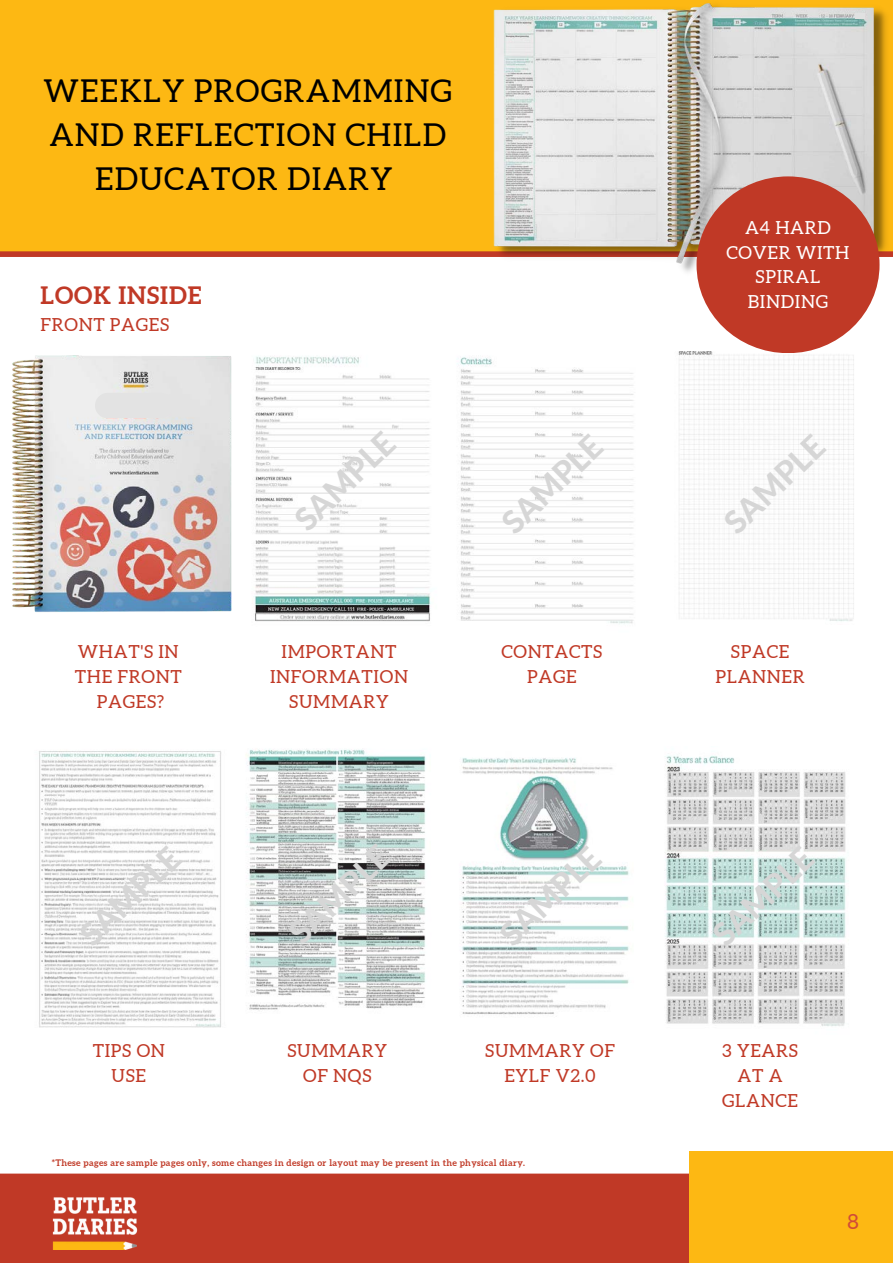
<style>
.page{position:relative;width:893px;height:1264px;background:#fff}
.page>*{position:absolute;margin:0;border:0;box-sizing:border-box;transform-origin:0 0}
.t1{font:800 31.8px "Lato";color:#d6d6d6}
.t2{font:31.5px/43.8px "Aleo";letter-spacing:.04em;color:#000;text-align:center}
.t3{font:700 24px "Aleo";letter-spacing:.04em;color:#c03926}
.t4{font:21px "Aleo";color:#d14b38}
.t5{font:18px "Aleo";letter-spacing:.04em;color:#c03926}
.t6{font:18px/24.8px "Aleo";letter-spacing:.04em;color:#fff;text-align:center}
.t7{font:700 9px "Aleo";letter-spacing:.04em;color:#c03926}
</style>
<div class="page">
<div style="left:0;top:1173px;width:892px;height:6px;background:#c03926"></div>
<div style="left:0;top:1179px;width:892px;height:83px;background:#c03926"></div>
<div style="left:688px;top:1150px;width:204px;height:112px;background:#fdb813"></div>
<div style="left:0;top:0;width:892px;height:254px;background:#fdb813"></div>
<div style="left:0;top:251px;width:892px;height:6px;background:#c03926"></div>
<img style="left:493px;top:3px;width:397px;height:275px">
<img style="left:53px;top:1197px;width:84px;height:52px">
<img style="left:254px;top:356px;width:380px;height:268px">
<img style="left:39px;top:751px;width:182px;height:277px">
<img style="left:665px;top:756px;width:181px;height:270px">
<img style="left:678px;top:351px;width:176px;height:270px">
<img style="left:461px;top:758px;width:169px;height:257px">
<img style="left:246px;top:749px;width:180px;height:261px">
<img style="left:12px;top:355px;width:220px;height:257px">
<div style="left:95px;top:393px;width:78px;height:25px;background:#e3e3e3;border-radius:13px"></div>
<div style="left:855px;top:13px;width:9px;height:5px;background:#e0e1e1"></div>
<div style="left:696px;top:176px;width:183px;height:177px;background:#c03926;border-radius:50%"></div>
<p class="t2" style="left:44px;top:69px;width:410px">WEEKLY PROGRAMMING<br>AND REFLECTION CHILD<br>EDUCATOR DIARY</p>
<p class="t3" style="left:40px;top:281px;width:162px">LOOK INSIDE</p>
<p class="t5" style="left:40px;top:314px;width:130px">FRONT PAGES</p>
<p class="t5" style="left:78px;top:641px;width:102px">WHAT'S IN</p>
<p class="t5" style="left:75px;top:666px;width:108px">THE FRONT</p>
<p class="t5" style="left:97px;top:691px;width:69px">PAGES?</p>
<p class="t1" style="left:286px;top:510px;width:126px;rotate:-44deg">SAMPLE</p>
<p class="t5" style="left:281px;top:641px;width:116px">IMPORTANT</p>
<p class="t5" style="left:270px;top:666px;width:139px">INFORMATION</p>
<p class="t5" style="left:289px;top:691px;width:101px">SUMMARY</p>
<p class="t6" style="left:726px;top:215px;width:124px">A4 HARD<br>COVER WITH<br>SPIRAL<br>BINDING</p>
<p class="t1" style="left:493px;top:513px;width:126px;rotate:-44deg">SAMPLE</p>
<p class="t1" style="left:716px;top:513px;width:126px;rotate:-44deg">SAMPLE</p>
<p class="t5" style="left:501px;top:641px;width:102px">CONTACTS</p>
<p class="t5" style="left:527px;top:666px;width:51px">PAGE</p>
<p class="t5" style="left:731px;top:641px;width:60px">SPACE</p>
<p class="t5" style="left:715px;top:666px;width:91px">PLANNER</p>
<p class="t1" style="left:281px;top:923px;width:126px;rotate:-44deg">SAMPLE</p>
<p class="t1" style="left:72px;top:925px;width:126px;rotate:-44deg">SAMPLE</p>
<p class="t1" style="left:492px;top:925px;width:126px;rotate:-44deg">SAMPLE</p>
<p class="t1" style="left:704px;top:925px;width:126px;rotate:-44deg">SAMPLE</p>
<p class="t5" style="left:93px;top:1040px;width:74px">TIPS ON</p>
<p class="t5" style="left:112px;top:1065px;width:36px">USE</p>
<p class="t5" style="left:287px;top:1040px;width:101px">SUMMARY</p>
<p class="t5" style="left:303px;top:1065px;width:70px">OF NQS</p>
<p class="t5" style="left:485px;top:1040px;width:131px">SUMMARY OF</p>
<p class="t5" style="left:504px;top:1065px;width:93px">EYLF V2.0</p>
<p class="t5" style="left:722px;top:1040px;width:77px">3 YEARS</p>
<p class="t5" style="left:737px;top:1065px;width:47px">AT A</p>
<p class="t5" style="left:722px;top:1089px;width:77px">GLANCE</p>
<p class="t7" style="left:52px;top:1157px;width:474px">*These pages are sample pages only, some changes in design or layout may be present in the physical diary.</p>
<p class="t4" style="left:847px;top:1209px;width:13px">8</p>
</div>
